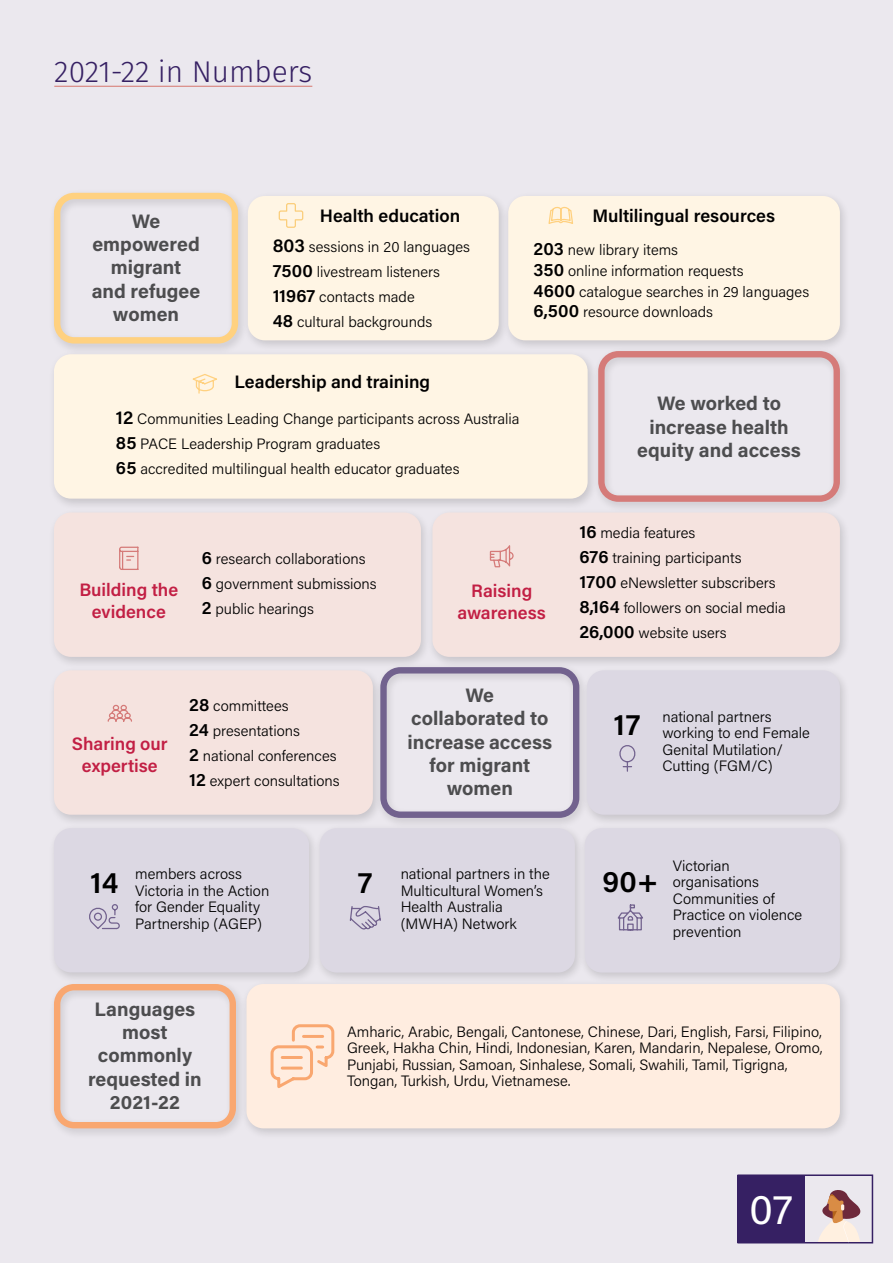
<style>
.page{position:relative;width:893px;height:1263px;background:#ebe8ee}
.page>*{position:absolute;margin:0;border:0;box-sizing:border-box;transform-origin:0 0}
.t1{font:42px "Acumin Pro";color:#fff}
.t2{font:300 30px "Fira Sans";color:#362063}
.t3{font:600 30px "Acumin Pro";color:#000}
.t4{font:700 19.5px/23.4px "Acumin Pro";color:#4d4d4f;text-align:center}
.t5{font:600 18px "Acumin Pro";color:#000}
.t6{font:600 18px/21.6px "Acumin Pro";color:#c21f44;text-align:center}
.t7{font:300 15px/16.5px "Acumin Pro";color:#000}
.s1{font-weight:600;font-size:18px}
</style>
<div class="page">
<div style="left:737px;top:1175px;width:68px;height:68px;background:#362063"></div>
<div style="left:242px;top:192px;width:267px;height:160px;background:#000;opacity:.15"></div>
<div style="left:248px;top:196px;width:251px;height:144px;background:#fff5e4;border-radius:17px"></div>
<div style="left:502px;top:192px;width:348px;height:160px;background:#000;opacity:.15"></div>
<div style="left:508px;top:196px;width:332px;height:144px;background:#fff5e4;border-radius:17px"></div>
<div style="left:48px;top:350px;width:550px;height:161px;background:#000;opacity:.15"></div>
<div style="left:54px;top:354px;width:534px;height:145px;background:#fff5e4;border-radius:17px"></div>
<div style="left:592px;top:347px;width:258px;height:166px;background:#000;opacity:.15"></div>
<div style="left:598px;top:351px;width:242px;height:151px;border:6px solid #d57b79;border-radius:17px"></div>
<div style="left:426px;top:508px;width:424px;height:161px;background:#000;opacity:.15"></div>
<div style="left:432px;top:512px;width:408px;height:145px;background:#f5e3df;border-radius:17px"></div>
<div style="left:48px;top:666px;width:335px;height:161px;background:#000;opacity:.15"></div>
<div style="left:54px;top:670px;width:319px;height:145px;background:#f5e3df;border-radius:17px"></div>
<div style="left:48px;top:508px;width:383px;height:161px;background:#000;opacity:.15"></div>
<div style="left:54px;top:512px;width:367px;height:145px;background:#f5e3df;border-radius:17px"></div>
<div style="left:48px;top:824px;width:271px;height:160px;background:#000;opacity:.15"></div>
<div style="left:54px;top:828px;width:255px;height:144px;background:#dcd8e3;border-radius:17px"></div>
<div style="left:314px;top:824px;width:271px;height:161px;background:#000;opacity:.15"></div>
<div style="left:320px;top:828px;width:255px;height:144px;background:#dcd8e3;border-radius:17px"></div>
<div style="left:48px;top:980px;width:198px;height:160px;background:#000;opacity:.15"></div>
<div style="left:54px;top:984px;width:182px;height:144px;border:6px solid #f9a770;border-radius:17px"></div>
<div style="left:578px;top:824px;width:272px;height:161px;background:#000;opacity:.15"></div>
<div style="left:585px;top:828px;width:255px;height:144px;background:#dcd8e3;border-radius:17px"></div>
<div style="left:48px;top:188px;width:201px;height:167px;background:#000;opacity:.15"></div>
<div style="left:54px;top:193px;width:184px;height:151px;border:6px solid #ffd180;border-radius:17px"></div>
<div style="left:374px;top:663px;width:216px;height:167px;background:#000;opacity:.15"></div>
<div style="left:380px;top:667px;width:199px;height:151px;border:6px solid #72628e;border-radius:17px"></div>
<svg style="left:278px;top:203px;width:26px;height:25px"></svg>
<hr style="left:54px;top:86px;width:258px;height:1px;background:#db8e89">
<div style="left:240px;top:980px;width:610px;height:160px;background:#000;opacity:.15"></div>
<div style="left:246px;top:984px;width:594px;height:144px;background:#ffede0;border-radius:17px"></div>
<svg style="left:270px;top:1024px;width:65px;height:64px"></svg>
<div style="left:581px;top:666px;width:269px;height:161px;background:#000;opacity:.15"></div>
<div style="left:587px;top:670px;width:253px;height:145px;background:#dcd8e3;border-radius:17px"></div>
<svg style="left:192px;top:374px;width:25px;height:20px"></svg>
<svg style="left:119px;top:546px;width:20px;height:24px"></svg>
<svg style="left:107px;top:704px;width:25px;height:18px"></svg>
<svg style="left:489px;top:545px;width:25px;height:23px"></svg>
<div style="left:737px;top:1174px;width:136px;height:69px;border:2px solid #362063"></div>
<svg style="left:818px;top:1190px;width:50px;height:53px"></svg>
<svg style="left:619px;top:745px;width:17px;height:27px"></svg>
<svg style="left:617px;top:904px;width:26px;height:27px"></svg>
<svg style="left:349px;top:906px;width:32px;height:24px"></svg>
<svg style="left:89px;top:904px;width:31px;height:26px"></svg>
<svg style="left:548px;top:206px;width:25px;height:18px"></svg>
<h2 class="t2" style="left:54px;top:50px;width:260px">2021-22 in Numbers</h2>
<h3 class="t4" style="left:92px;top:208px;width:110px">We empowered migrant and refugee women</h3>
<p class="t5" style="left:320px;top:203px;width:142px">Health education</p>
<p class="t7" style="left:273px;top:234px;width:199px;line-height:25px"><span class="s1">803</span> sessions in 20 languages<br><span class="s1">7500</span> livestream listeners<br><span class="s1">11967</span> contacts made<br><span class="s1">48</span> cultural backgrounds</p>
<p class="t5" style="left:593px;top:203px;width:184px">Multilingual resources</p>
<p class="t7" style="left:533px;top:239px;width:277px;line-height:20.7px"><span class="s1">203</span> new library items<br><span class="s1">350</span> online information requests<br><span class="s1">4600</span> catalogue searches in 29 languages<br><span class="s1">6,500</span> resource downloads</p>
<p class="t5" style="left:234px;top:369px;width:197px">Leadership and training</p>
<p class="t7" style="left:116px;top:406px;width:405px;line-height:25px"><span class="s1">12</span> Communities Leading Change participants across Australia<br><span class="s1">85</span> PACE Leadership Program graduates<br><span class="s1">65</span> accredited multilingual health educator graduates</p>
<h3 class="t4" style="left:637px;top:391px;width:165px">We worked to increase health equity and access</h3>
<p class="t6" style="left:79px;top:578px;width:100px">Building the evidence</p>
<p class="t7" style="left:202px;top:546px;width:176px;line-height:25px"><span class="s1">6</span> research collaborations<br><span class="s1">6</span> government submissions<br><span class="s1">2</span> public hearings</p>
<p class="t6" style="left:72px;top:732px;width:97px">Sharing our expertise</p>
<p class="t7" style="left:189px;top:693px;width:152px;line-height:25px"><span class="s1">28</span> committees<br><span class="s1">24</span> presentations<br><span class="s1">2</span> national conferences<br><span class="s1">12</span> expert consultations</p>
<p class="t6" style="left:458px;top:579px;width:90px">Raising awareness</p>
<h3 class="t4" style="left:408px;top:682px;width:146px">We collaborated to increase access for migrant women</h3>
<p class="t7" style="left:579px;top:520px;width:208px;line-height:25px"><span class="s1">16</span> media features<br><span class="s1">676</span> training participants<br><span class="s1">1700</span> eNewsletter subscribers<br><span class="s1">8,164</span> followers on social media<br><span class="s1">26,000</span> website users</p>
<h2 class="t3" style="left:614px;top:704px;width:28px">17</h2>
<p class="t7" style="left:662px;top:707px;width:149px">national partners working to end Female<br>Genital Mutilation/<br>Cutting (FGM/C)</p>
<p class="t7" style="left:135px;top:865px;width:136px">members across<br>Victoria in the Action for Gender Equality<br>Partnership (AGEP)</p>
<p class="t7" style="left:673px;top:857px;width:131px">Victorian organisations<br>Communities of<br>Practice on violence prevention</p>
<p class="t7" style="left:401px;top:865px;width:151px">national partners in the<br>Multicultural Women’s<br>Health Australia (MWHA) Network</p>
<h2 class="t3" style="left:90px;top:862px;width:30px">14</h2>
<h2 class="t3" style="left:358px;top:862px;width:16px">7</h2>
<h2 class="t3" style="left:603px;top:861px;width:57px">90+</h2>
<h3 class="t4" style="left:88px;top:996px;width:115px">Languages most commonly requested in<br>2021-22</h3>
<p class="t7" style="left:347px;top:1023px;width:477px">Amharic, Arabic, Bengali, Cantonese, Chinese, Dari, English, Farsi, Filipino, Greek, Hakha Chin, Hindi, Indonesian, Karen, Mandarin, Nepalese, Oromo, Punjabi, Russian, Samoan, Sinhalese, Somali, Swahili, Tamil, Tigrigna, Tongan, Turkish, Urdu, Vietnamese.</p>
<h1 class="t1" style="left:749px;top:1181px;width:45px">07</h1>
</div>
